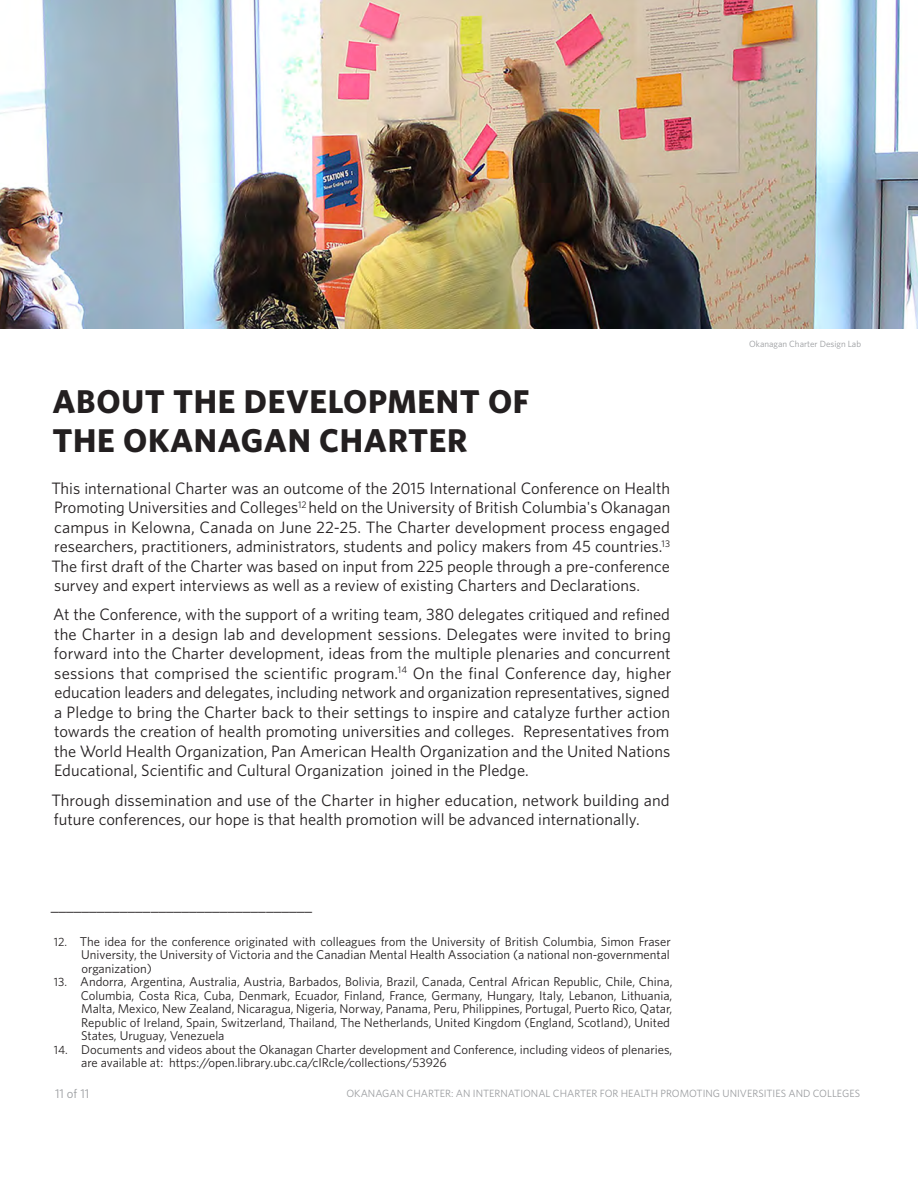
<style>
.page{position:relative;width:918px;height:1188px;background:#fff}
.page>*{position:absolute;margin:0;border:0;box-sizing:border-box;transform-origin:0 0}
.t1{font:700 33px/39px "Whitney";letter-spacing:.02em;color:#231f20}
.t2{font:16.5px/19.5px "Whitney";color:#231f20}
.t3{font:12.75px/13.5px "Whitney";color:#231f20}
.t4{font:12.75px "Whitney";color:#9b9da0}
.t5{font:10.5px "Whitney";color:#9b9da0}
.t6{font:9px "Whitney";color:#9b9da0}
.s1{font-size:12px}
</style>
<div class="page">
<img style="left:0;top:0;width:918px;height:328px">
<h2 class="t1" style="left:52px;top:382px;width:479px">ABOUT THE DEVELOPMENT OF<br>THE OKANAGAN CHARTER</h2>
<p class="t2" style="left:51px;top:478px;width:621px;text-align:justify">This international Charter was an outcome of the 2015 International Conference on Health Promoting Universities and Colleges<sup>12</sup> held on the University of British Columbia's Okanagan campus in Kelowna, Canada on June 22-25. The Charter development process engaged researchers, practitioners, administrators, students and policy makers from 45 countries.<sup>13<br></sup>The first draft of the Charter was based on input from 225 people through a pre-conference survey and expert interviews as well as a review of existing Charters and Declarations.</p>
<p class="t2" style="left:53px;top:604px;width:620px">At the Conference, with the support of a writing team, 380 delegates critiqued and refined the Charter in a design lab and development sessions. Delegates were invited to bring forward into the Charter development, ideas from the multiple plenaries and concurrent sessions that comprised the scientific program.<sup>14</sup> On the final Conference day, higher education leaders and delegates, including network and organization representatives, signed a Pledge to bring the Charter back to their settings to inspire and catalyze further action towards the creation of health promoting universities and colleges. Representatives from the World Health Organization, Pan American Health Organization and the United Nations Educational, Scientific and Cultural Organization joined in the Pledge.</p>
<p class="t2" style="left:51px;top:790px;width:620px">Through dissemination and use of the Charter in higher education, network building and future conferences, our hope is that health promotion will be advanced internationally.</p>
<p class="t2" style="left:51px;top:895px;width:263px">__________________________________</p>
<p class="t3" style="left:81px;top:934px;width:591px;text-align:justify;text-indent:-27px"><span class="s1">12.</span> The idea for the conference originated with colleagues from the University of British Columbia, Simon Fraser University, the University of Victoria and the Canadian Mental Health Association (a national non-governmental organization)</p>
<p class="t3" style="left:81px;top:975px;width:593px;text-indent:-27px"><span class="s1">13.</span> Andorra, Argentina, Australia, Austria, Barbados, Bolivia, Brazil, Canada, Central African Republic, Chile, China, Columbia, Costa Rica, Cuba, Denmark, Ecuador, Finland, France, Germany, Hungary, Italy, Lebanon, Lithuania, Malta, Mexico, New Zealand, Nicaragua, Nigeria, Norway, Panama, Peru, Philippines, Portugal, Puerto Rico, Qatar, Republic of Ireland, Spain, Switzerland, Thailand, The Netherlands, United Kingdom (England, Scotland), United States, Uruguay, Venezuela</p>
<p class="t3" style="left:81px;top:1042px;width:593px;text-indent:-27px"><span class="s1">14.</span> Documents and videos about the Okanagan Charter development and Conference, including videos of plenaries, are available at: https://open.library.ubc.ca/cIRcle/collections/53926</p>
<p class="t6" style="left:749px;top:338px;width:113px">Okanagan Charter Design Lab</p>
<p class="t4" style="left:55px;top:1085px;width:36px">11 of 11</p>
<p class="t5" style="left:346px;top:1086px;width:515px">OKANAGAN CHARTER: AN INTERNATIONAL CHARTER FOR HEALTH PROMOTING UNIVERSITIES AND COLLEGES</p>
</div>
